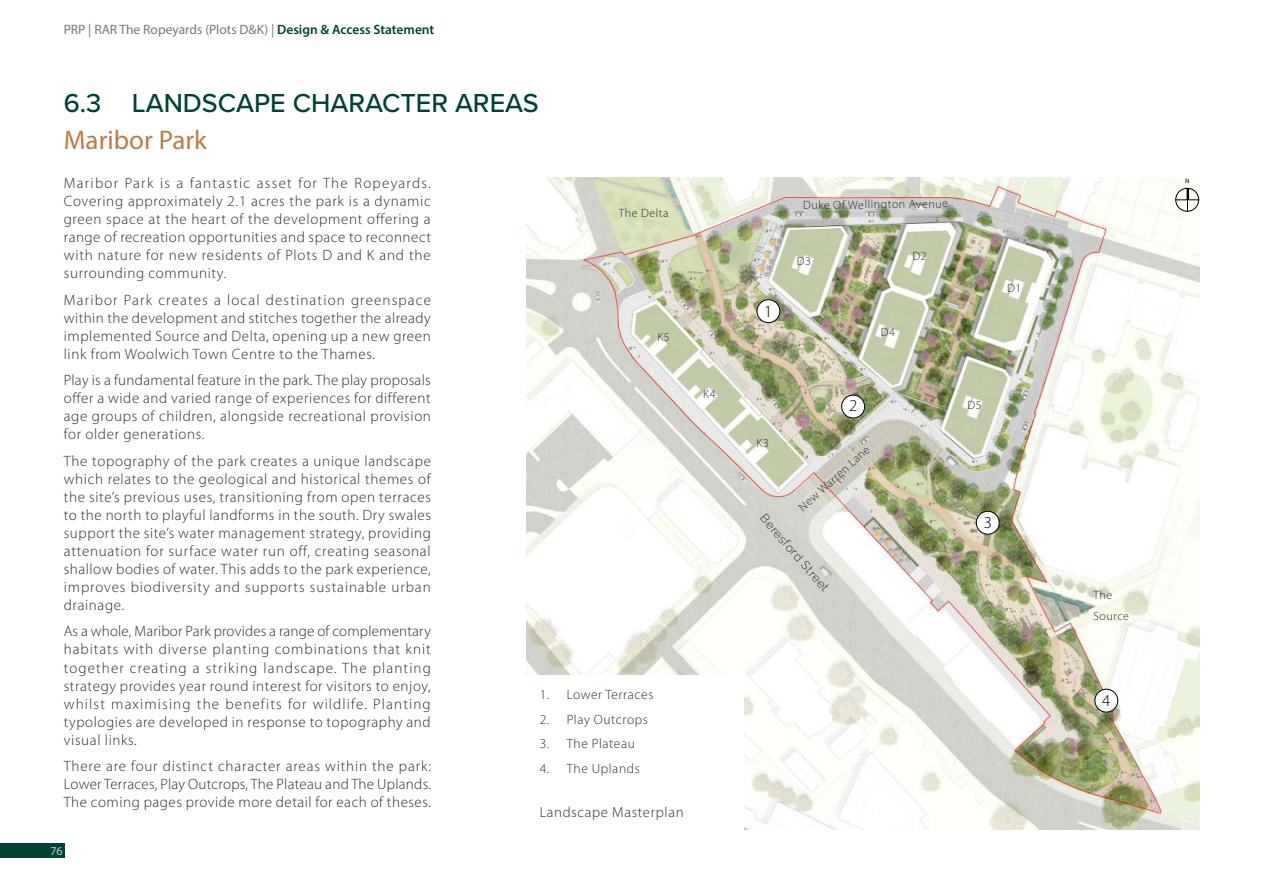
<style>
.page{position:relative;width:1263px;height:893px;background:#fff}
.page>*{position:absolute;margin:0;border:0;box-sizing:border-box;transform-origin:0 0}
.t1{font:500 27px "Proxima Nova";color:#004234}
.t2{font:27px "Myriad Pro";color:#b97d47}
.t3{font:300 16.8px "Myriad Pro";color:#000}
.t4{font:300 15px/18px "Myriad Pro";letter-spacing:.045em;color:#2d2d2d;text-align:justify}
.t5{font:300 14.7px "Myriad Pro";letter-spacing:.045em;color:#2d2d2d}
.t6{font:300 13.5px "Myriad Pro";letter-spacing:.045em;color:#2d2d2d}
.t7{font:13.5px "Myriad Pro";color:#787878}
.t8{font:300 12px/20.4px "Myriad Pro";letter-spacing:.045em;color:#2d2d2d}
.t9{font:300 12px "Raleway";color:#2d2d2d}
.t10{font:12px "Myriad Pro";color:#c3ced4}
.t11{font:6.45px "Myriad Pro";color:#000}
.s1{font-weight:600;color:#004234}
</style>
<div class="page">
<div style="left:0;top:843px;width:65px;height:15px;background:#004234"></div>
<img style="left:527px;top:177px;width:672px;height:652px">
<div style="left:520px;top:675px;width:224px;height:155px;background:#fff"></div>
<div style="left:757px;top:300px;width:23px;height:23px;background:#fff;border-radius:50%"></div>
<div style="left:756px;top:299px;width:24px;height:24px;border:1px solid #000;border-radius:50%"></div>
<div style="left:842px;top:395px;width:22px;height:23px;background:#fff;border-radius:50%"></div>
<div style="left:841px;top:395px;width:24px;height:23px;border:1px solid #000;border-radius:50%"></div>
<div style="left:976px;top:511px;width:23px;height:23px;background:#fff;border-radius:50%"></div>
<div style="left:976px;top:511px;width:23px;height:24px;border:1px solid #000;border-radius:50%"></div>
<div style="left:1095px;top:689px;width:23px;height:23px;background:#fff;border-radius:50%"></div>
<div style="left:1094px;top:689px;width:24px;height:23px;border:1px solid #000;border-radius:50%"></div>
<svg style="left:1175px;top:188px;width:24px;height:24px"></svg>
<p class="t7" style="left:64px;top:21px;width:372px">PRP | RAR The Ropeyards (Plots D&amp;K) | <span class="s1">Design &amp; Access Statement</span></p>
<h1 class="t1" style="left:64px;top:83px;width:476px">6.3 LANDSCAPE CHARACTER AREAS</h1>
<h1 class="t2" style="left:64px;top:124px;width:145px">Maribor Park</h1>
<p class="t4" style="left:64px;top:175px;width:369px">Maribor Park is a fantastic asset for The Ropeyards.<br>Covering approximately 2.1 acres the park is a dynamic green space at the heart of the development offering a range of recreation opportunities and space to reconnect with nature for new residents of Plots D and K and the surrounding community.</p>
<p class="t4" style="left:64px;top:291px;width:369px">Maribor Park creates a local destination greenspace within the development and stitches together the already implemented Source and Delta, opening up a new green link from Woolwich Town Centre to the Thames.</p>
<p class="t4" style="left:64px;top:372px;width:369px">Play is a fundamental feature in the park. The play proposals offer a wide and varied range of experiences for different age groups of children, alongside recreational provision for older generations.</p>
<p class="t4" style="left:64px;top:452px;width:369px">The topography of the park creates a unique landscape which relates to the geological and historical themes of the site’s previous uses, transitioning from open terraces to the north to playful landforms in the south. Dry swales support the site’s water management strategy, providing attenuation for surface water run off, creating seasonal shallow bodies of water. This adds to the park experience, improves biodiversity and supports sustainable urban drainage.</p>
<p class="t4" style="left:64px;top:623px;width:369px">As a whole, Maribor Park provides a range of complementary habitats with diverse planting combinations that knit together creating a striking landscape. The planting strategy provides year round interest for visitors to enjoy, whilst maximising the benefits for wildlife. Planting typologies are developed in response to topography and visual links.</p>
<p class="t4" style="left:64px;top:757px;width:369px">There are four distinct character areas within the park:<br>Lower Terraces, Play Outcrops, The Plateau and The Uplands.<br>The coming pages provide more detail for each of theses.</p>
<p class="t10" style="left:50px;top:843px;width:14px">76</p>
<p class="t8" style="left:619px;top:202px;width:51px">The Delta</p>
<p class="t8" style="left:657px;top:327px;width:14px">K5</p>
<p class="t6" style="left:540px;top:687px;width:115px">1. Lower Terraces</p>
<p class="t6" style="left:540px;top:712px;width:110px">2. Play Outcrops</p>
<p class="t6" style="left:540px;top:736px;width:97px">3. The Plateau</p>
<p class="t6" style="left:540px;top:761px;width:102px">4. The Uplands</p>
<p class="t5" style="left:540px;top:804px;width:145px">Landscape Masterplan</p>
<p class="t8" style="left:703px;top:384px;width:14px">K4</p>
<p class="t3" style="left:764px;top:302px;width:10px">1</p>
<p class="t8" style="left:803px;top:196px;width:146px;rotate:-1deg">Duke Of Wellington Avenue</p>
<p class="t8" style="left:797px;top:251px;width:16px">D3</p>
<p class="t8" style="left:912px;top:246px;width:16px">D2</p>
<p class="t8" style="left:881px;top:322px;width:16px">D4</p>
<p class="t8" style="left:1007px;top:278px;width:16px">D1</p>
<p class="t8" style="left:756px;top:433px;width:14px">K3</p>
<p class="t3" style="left:849px;top:397px;width:10px">2</p>
<p class="t8" style="left:794px;top:501px;width:93px;rotate:-42deg">New Warren Lane</p>
<p class="t9" style="left:768px;top:511px;width:99px;rotate:49deg">Beresford Street</p>
<p class="t8" style="left:968px;top:395px;width:16px">D5</p>
<p class="t3" style="left:984px;top:513px;width:10px">3</p>
<p class="t11" style="left:1185px;top:177px;width:6px">N</p>
<p class="t8" style="left:1093px;top:585px;width:37px">The<br>Source</p>
<p class="t3" style="left:1102px;top:691px;width:10px">4</p>
</div>
